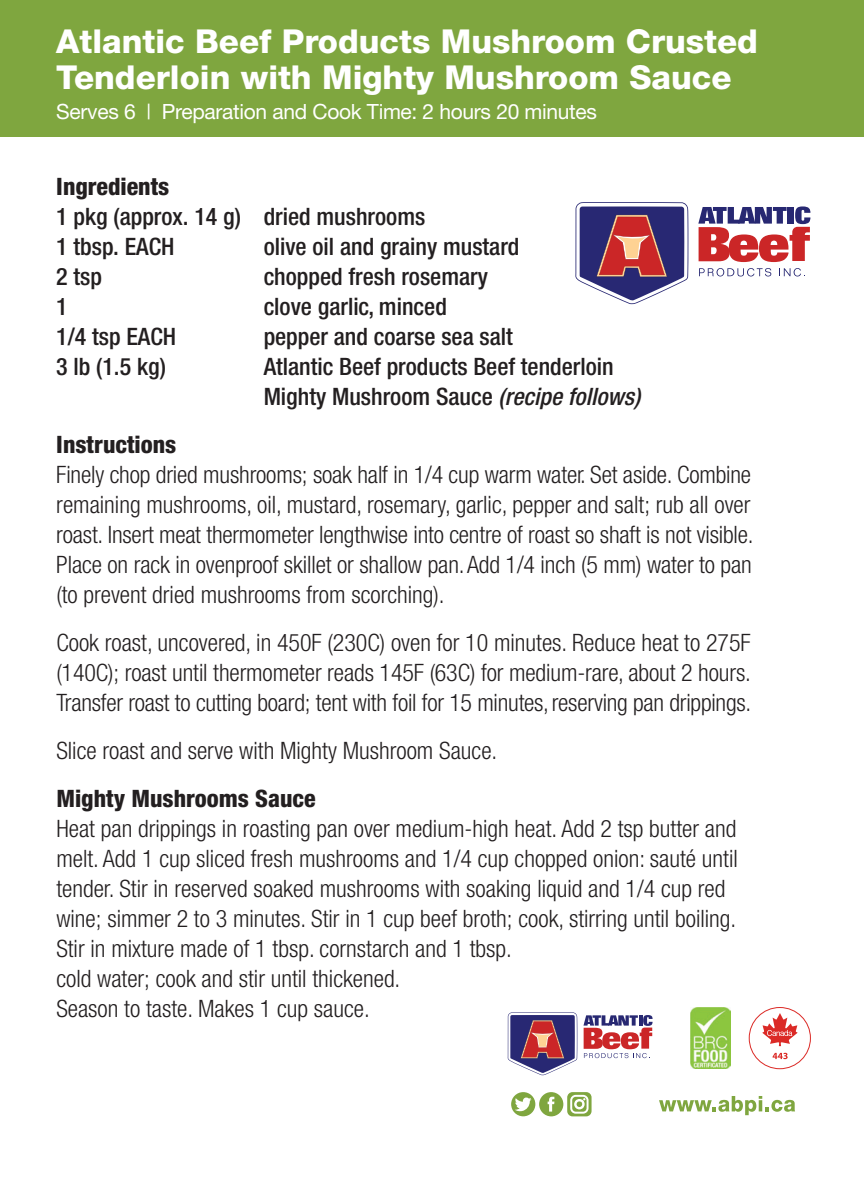
<style>
.page{position:relative;width:864px;height:1188px;background:#fff}
.page>*{position:absolute;margin:0;border:0;box-sizing:border-box;transform-origin:0 0}
.t1{font:800 33px/36px "Helvetica Neue";color:#fff}
.t2{font:300 condensed 24px/30px "Helvetica Neue";color:#231f20}
.t3{font:500 condensed 24px/30px "Helvetica Neue";color:#231f20}
.t4{font:800 condensed 24px "Helvetica Neue";color:#231f20}
.t5{font:21px "Helvetica Neue";letter-spacing:-.015em;color:#fff}
.s1{font-style:italic}
</style>
<div class="page">
<div style="left:0;top:0;width:864px;height:136px;background:#7fa63f"></div>
<svg style="left:659px;top:1096px;width:136px;height:19px"></svg>
<svg style="left:511px;top:1092px;width:81px;height:24px"></svg>
<svg style="left:508px;top:1012px;width:69px;height:63px"></svg>
<svg style="left:583px;top:1015px;width:70px;height:43px"></svg>
<img style="left:690px;top:1008px;width:41px;height:61px">
<div style="left:749px;top:1007px;width:62px;height:62px;border:1px solid #db2a26;border-radius:50%"></div>
<svg style="left:762px;top:1013px;width:36px;height:33px"></svg>
<svg style="left:773px;top:1053px;width:15px;height:6px"></svg>
<svg style="left:575px;top:202px;width:113px;height:102px"></svg>
<svg style="left:698px;top:206px;width:112px;height:56px"></svg>
<svg style="left:699px;top:268px;width:72px;height:8px"></svg>
<svg style="left:783px;top:268px;width:22px;height:8px"></svg>
<h1 class="t1" style="left:56px;top:23px;width:703px">Atlantic Beef Products Mushroom Crusted<br>Tenderloin with Mighty Mushroom Sauce</h1>
<p class="t5" style="left:56px;top:99px;width:542px">Serves 6 | Preparation and Cook Time: 2 hours 20 minutes</p>
<p class="t4" style="left:56px;top:171px;width:115px">Ingredients</p>
<p class="t3" style="left:56px;top:201px;width:371px">1 pkg (approx. 14 g) dried mushrooms<br>1 tbsp. EACH</p>
<p class="t3" style="left:264px;top:231px;width:257px">olive oil and grainy mustard</p>
<p class="t3" style="left:56px;top:261px;width:47px">2 tsp</p>
<p class="t3" style="left:264px;top:261px;width:226px">chopped fresh rosemary</p>
<p class="t3" style="left:56px;top:291px;width:13px">1</p>
<p class="t3" style="left:264px;top:291px;width:185px">clove garlic, minced</p>
<p class="t3" style="left:56px;top:321px;width:121px">1/4 tsp EACH</p>
<p class="t3" style="left:264px;top:321px;width:251px">pepper and coarse sea salt</p>
<p class="t3" style="left:56px;top:351px;width:111px">3 lb (1.5 kg)</p>
<p class="t3" style="left:264px;top:351px;width:378px">Atlantic Beef products Beef tenderloin<br>Mighty Mushroom Sauce <span class="s1">(recipe follows)</span></p>
<p class="t4" style="left:56px;top:429px;width:122px">Instructions</p>
<p class="t2" style="left:56px;top:459px;width:699px">Finely chop dried mushrooms; soak half in 1/4 cup warm water. Set aside. Combine remaining mushrooms, oil, mustard, rosemary, garlic, pepper and salt; rub all over roast. Insert meat thermometer lengthwise into centre of roast so shaft is not visible.<br>Place on rack in ovenproof skillet or shallow pan.Add 1/4 inch (5 mm) water to pan (to prevent dried mushrooms from scorching).</p>
<p class="t2" style="left:56px;top:627px;width:696px;text-align:justify">Cook roast, uncovered, in 450F (230C) oven for 10 minutes. Reduce heat to 275F (140C); roast until thermometer reads 145F (63C) for medium-rare, about 2 hours.<br>Transfer roast to cutting board; tent with foil for 15 minutes, reserving pan drippings.</p>
<p class="t2" style="left:56px;top:735px;width:442px">Slice roast and serve with Mighty Mushroom Sauce.</p>
<p class="t4" style="left:56px;top:783px;width:261px">Mighty Mushrooms Sauce</p>
<p class="t2" style="left:56px;top:813px;width:683px">Heat pan drippings in roasting pan over medium-high heat. Add 2 tsp butter and melt. Add 1 cup sliced fresh mushrooms and 1/4 cup chopped onion: sauté until tender. Stir in reserved soaked mushrooms with soaking liquid and 1/4 cup red wine; simmer 2 to 3 minutes. Stir in 1 cup beef broth; cook, stirring until boiling.<br>Stir in mixture made of 1 tbsp. cornstarch and 1 tbsp.<br>cold water; cook and stir until thickened.<br>Season to taste. Makes 1 cup sauce.</p>
</div>
